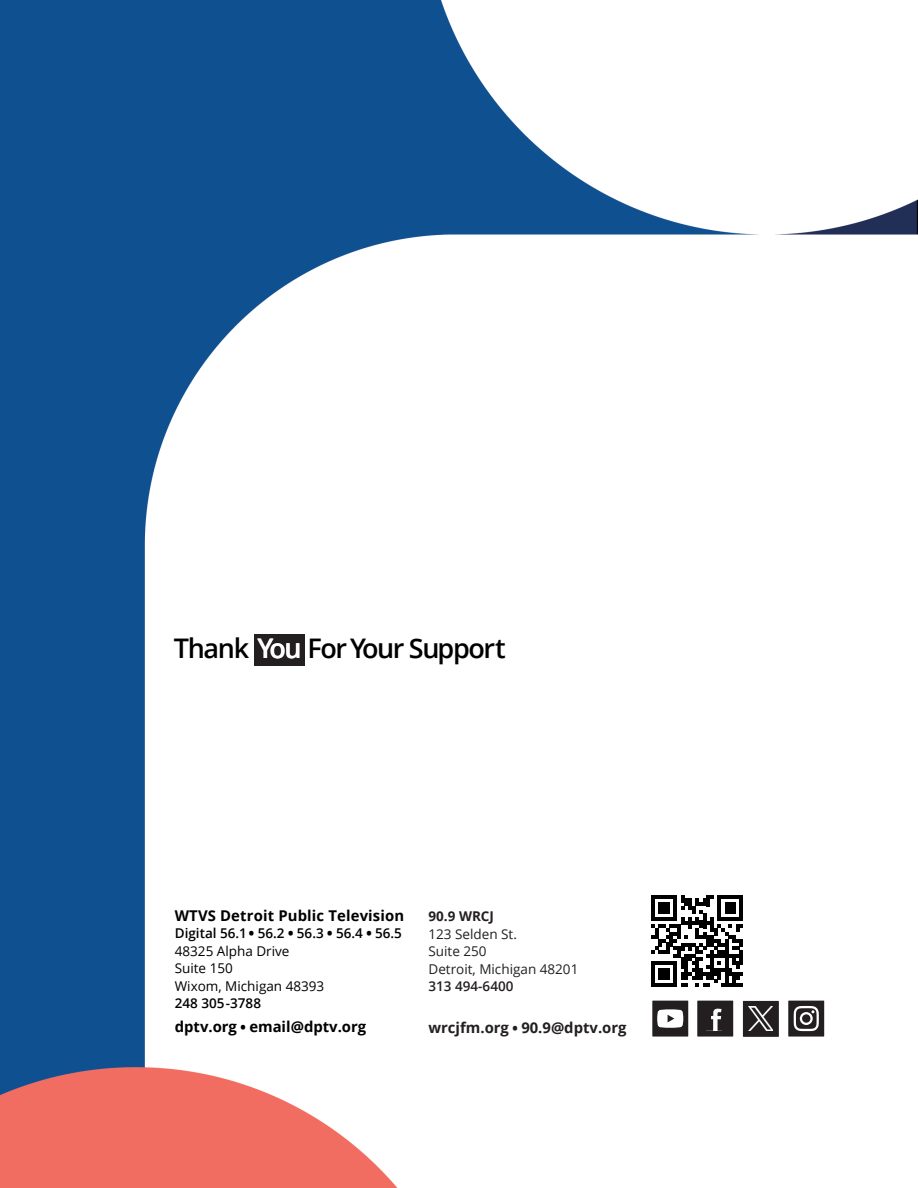
<style>
.page{position:relative;width:918px;height:1188px;background:#fff}
.page>*{position:absolute;margin:0;border:0;box-sizing:border-box;transform-origin:0 0}
.t1{font:600 27px "Open Sans";letter-spacing:-.05em;color:#000}
.t2{font:700 14.85px "Open Sans";letter-spacing:.01em;color:#000}
.t3{font:700 14.85px "Open Sans";color:#231f20}
.t4{font:13.5px/17.5px "Open Sans";color:#231f20}
.t5{font:13.5px/17.5px "Open Sans";color:#000}
.t6{font:600 13.5px "Open Sans";color:#000}
.s1{color:#fff}
.s2{font-weight:800}
.s3{font-weight:600}
.s4{font-weight:800;font-size:13.5px}
.s5{font-weight:700}
</style>
<div class="page">
<img style="left:0;top:0;width:918px;height:1188px">
<div style="left:254px;top:634px;width:50px;height:32px;background:#231f20"></div>
<svg style="left:651px;top:895px;width:92px;height:92px"></svg>
<div style="left:743px;top:1001px;width:36px;height:36px;background:#231f20"></div>
<img style="left:749px;top:1006px;width:24px;height:25px">
<div style="left:788px;top:1001px;width:36px;height:36px;background:#231f20"></div>
<svg style="left:794px;top:1006px;width:25px;height:25px"></svg>
<div style="left:697px;top:1001px;width:36px;height:36px;background:#231f20"></div>
<svg style="left:706px;top:1008px;width:16px;height:23px"></svg>
<div style="left:652px;top:1001px;width:36px;height:36px;background:#231f20"></div>
<svg style="left:657px;top:1009px;width:26px;height:19px"></svg>
<p class="t1" style="left:174px;top:630px;width:334px">Thank <span class="s1">You</span> For Your Support</p>
<p class="t2" style="left:175px;top:905px;width:231px">WTVS Detroit Public Television</p>
<p class="t6" style="left:175px;top:924px;width:229px">Digital 56.1 <span class="s2">•</span> 56.2 <span class="s2">•</span> 56.3 <span class="s2">•</span> 56.4 <span class="s2">•</span> 56.5</p>
<p class="t5" style="left:175px;top:942px;width:151px">48325 Alpha Drive<br>Suite 150<br>Wixom, Michigan 48393<br><span class="s3">248 305-3788</span></p>
<p class="t2" style="left:175px;top:1016px;width:193px">dptv.org <span class="s4">•</span> email@dptv.org</p>
<p class="t4" style="left:429px;top:907px;width:151px"><span class="s5">90.9 WRCJ<br></span>123 Selden St.<br>Suite 250<br>Detroit, Michigan 48201<br><span class="s3">313 494-6400</span></p>
<p class="t3" style="left:429px;top:1017px;width:200px">wrcjfm.org <span class="s4">•</span> 90.9@dptv.org</p>
</div>
